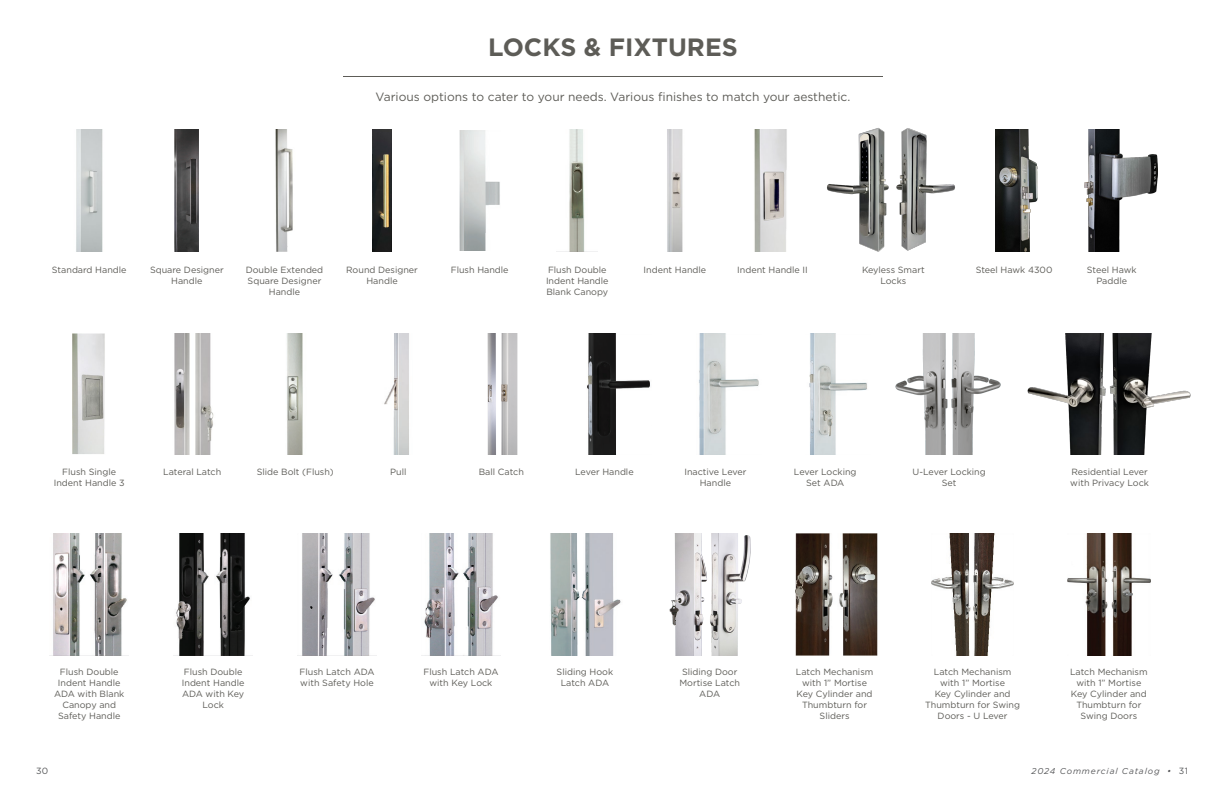
<style>
.page{position:relative;width:1224px;height:792px;background:#fff}
.page>*{position:absolute;margin:0;border:0;box-sizing:border-box;transform-origin:0 0}
.t1{font:700 25px "Gotham";color:#5d5c57}
.t2{font:12px "Gotham";color:#5d5c57}
.t3{font:9px/11px "Gotham";color:#5d5c57;text-align:center}
.t4{font:9px "Gotham";color:#57585a}
.t5{font:italic 8.5px "Gotham";letter-spacing:.1em;color:#57585a}
.s1{font-style:normal;font-size:9px}
</style>
<div class="page">
<hr style="left:343px;top:76px;width:540px;height:1px;background:#5d5c57">
<img style="left:895px;top:333px;width:106px;height:122px">
<img style="left:76px;top:130px;width:27px;height:121px">
<img style="left:372px;top:130px;width:20px;height:121px">
<img style="left:487px;top:333px;width:31px;height:122px">
<img style="left:667px;top:130px;width:16px;height:121px">
<img style="left:754px;top:130px;width:33px;height:121px">
<img style="left:73px;top:333px;width:32px;height:121px">
<img style="left:174px;top:333px;width:40px;height:122px">
<img style="left:275px;top:130px;width:18px;height:121px">
<img style="left:175px;top:130px;width:24px;height:121px">
<img style="left:459px;top:130px;width:41px;height:120px">
<img style="left:569px;top:130px;width:16px;height:121px">
<img style="left:53px;top:534px;width:74px;height:121px">
<img style="left:176px;top:534px;width:74px;height:121px">
<img style="left:302px;top:534px;width:73px;height:121px">
<img style="left:424px;top:534px;width:74px;height:121px">
<img style="left:795px;top:534px;width:83px;height:121px">
<img style="left:669px;top:534px;width:81px;height:121px">
<img style="left:287px;top:333px;width:16px;height:122px">
<img style="left:384px;top:333px;width:25px;height:122px">
<img style="left:550px;top:534px;width:71px;height:121px">
<img style="left:1027px;top:333px;width:164px;height:122px">
<img style="left:931px;top:534px;width:83px;height:121px">
<img style="left:1068px;top:534px;width:82px;height:121px">
<img style="left:587px;top:333px;width:63px;height:122px">
<img style="left:699px;top:333px;width:60px;height:122px">
<img style="left:809px;top:333px;width:58px;height:122px">
<img style="left:995px;top:130px;width:42px;height:121px">
<img style="left:1084px;top:130px;width:74px;height:121px">
<img style="left:827px;top:128px;width:128px;height:124px">
<p class="t1" style="left:488px;top:31px;width:251px">LOCKS &amp; FIXTURES</p>
<p class="t2" style="left:376px;top:89px;width:476px">Various options to cater to your needs. Various finishes to match your aesthetic.</p>
<p class="t3" style="left:52px;top:264px;width:76px">Standard Handle</p>
<p class="t3" style="left:346px;top:264px;width:73px">Round Designer<br>Handle</p>
<p class="t3" style="left:150px;top:264px;width:75px">Square Designer<br>Handle</p>
<p class="t3" style="left:451px;top:264px;width:59px">Flush Handle</p>
<p class="t3" style="left:546px;top:264px;width:64px;text-align:left">Flush Double<br>Indent Handle<br>Blank Canopy</p>
<p class="t3" style="left:246px;top:264px;width:79px">Double Extended<br>Square Designer<br>Handle</p>
<p class="t3" style="left:644px;top:264px;width:64px">Indent Handle</p>
<p class="t3" style="left:737px;top:264px;width:72px">Indent Handle II</p>
<p class="t3" style="left:862px;top:264px;width:64px">Keyless Smart<br>Locks</p>
<p class="t3" style="left:976px;top:264px;width:78px">Steel Hawk 4300</p>
<p class="t3" style="left:1087px;top:264px;width:51px">Steel Hawk<br>Paddle</p>
<p class="t3" style="left:54px;top:467px;width:72px">Flush Single<br>Indent Handle 3</p>
<p class="t3" style="left:163px;top:467px;width:60px">Lateral Latch</p>
<p class="t3" style="left:257px;top:467px;width:79px">Slide Bolt (Flush)</p>
<p class="t3" style="left:390px;top:467px;width:18px">Pull</p>
<p class="t3" style="left:479px;top:467px;width:47px">Ball Catch</p>
<p class="t3" style="left:575px;top:467px;width:60px">Lever Handle</p>
<p class="t3" style="left:684px;top:467px;width:64px">Inactive Lever<br>Handle</p>
<p class="t3" style="left:794px;top:467px;width:64px">Lever Locking<br>Set ADA</p>
<p class="t3" style="left:913px;top:467px;width:75px">U-Lever Locking<br>Set</p>
<p class="t3" style="left:1070px;top:467px;width:80px;text-align:left">Residential Lever with Privacy Lock</p>
<p class="t3" style="left:54px;top:667px;width:72px">Flush Double<br>Indent Handle<br>ADA with Blank<br>Canopy and<br>Safety Handle</p>
<p class="t3" style="left:182px;top:667px;width:64px">Flush Double<br>Indent Handle<br>ADA with Key<br>Lock</p>
<p class="t3" style="left:300px;top:667px;width:76px;text-align:left">Flush Latch ADA with Safety Hole</p>
<p class="t3" style="left:424px;top:667px;width:76px">Flush Latch ADA with Key Lock</p>
<p class="t3" style="left:796px;top:667px;width:79px">Latch Mechanism with 1” Mortise<br>Key Cylinder and<br>Thumbturn for<br>Sliders</p>
<p class="t3" style="left:557px;top:667px;width:58px">Sliding Hook<br>Latch ADA</p>
<p class="t3" style="left:679px;top:667px;width:62px">Sliding Door<br>Mortise Latch<br>ADA</p>
<p class="t3" style="left:925px;top:667px;width:97px">Latch Mechanism with 1” Mortise<br>Key Cylinder and<br>Thumbturn for Swing<br>Doors - U Lever</p>
<p class="t3" style="left:1070px;top:667px;width:79px">Latch Mechanism with 1” Mortise<br>Key Cylinder and<br>Thumbturn for<br>Swing Doors</p>
<p class="t4" style="left:36px;top:765px;width:14px">30</p>
<p class="t5" style="left:1032px;top:766px;width:158px">2024 Commercial Catalog • <span class="s1">31</span></p>
</div>
